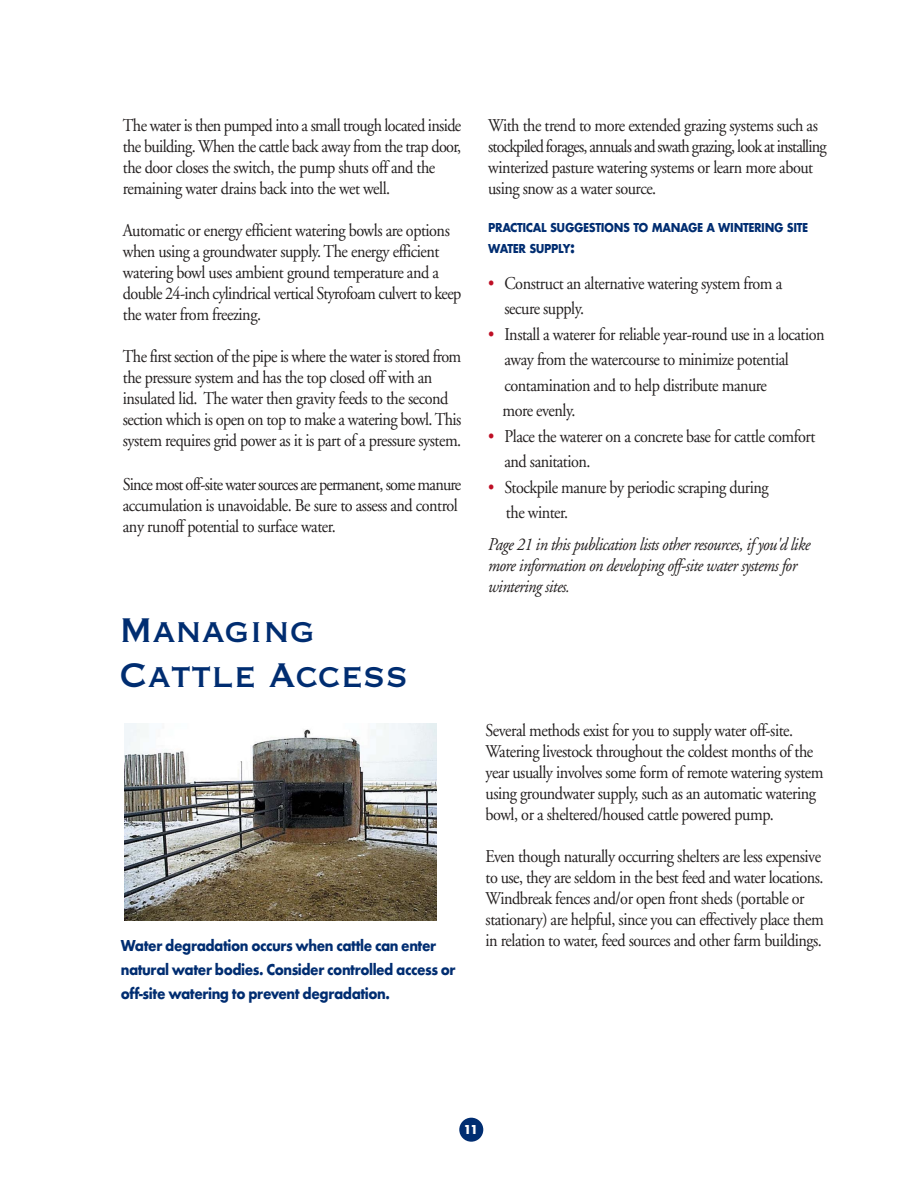
<style>
.page{position:relative;width:918px;height:1188px;background:#fff}
.page>*{position:absolute;margin:0;border:0;box-sizing:border-box;transform-origin:0 0}
.t1{font:45px/45px "Copperplate Thirty One BC";color:#002d71;scale:.9 1}
.t2{font:18px/21px "Adobe Garamond";letter-spacing:-.03em;color:#231f1f;scale:.9 1}
.t3{font:italic 18px/21px "Adobe Garamond";letter-spacing:-.03em;color:#231f1f;scale:.9 1}
.t4{font:700 16.5px/24px "Futura T";letter-spacing:-.03em;color:#002d71;scale:.9 1}
.t5{font:700 13.5px/21px "Futura T";letter-spacing:-.03em;color:#002d71;scale:.9 1}
.t6{font:700 13.5px "Futura T";color:#fff}
.s1{font-size:18px}
.s2{color:#be0f25}
</style>
<div class="page">
<div style="left:459px;top:1118px;width:24px;height:24px;background:#002d71;border-radius:50%"></div>
<img style="left:124px;top:724px;width:313px;height:196px">
<p class="t2" style="left:123px;top:117px;width:378px">The water is then pumped into a small trough located inside the building. When the cattle back away from the trap door, the door closes the switch, the pump shuts off and the remaining water drains back into the wet well.</p>
<p class="t2" style="left:123px;top:222px;width:378px">Automatic or energy efficient watering bowls are options when using a groundwater supply. The energy efficient watering bowl uses ambient ground temperature and a double 24-inch cylindrical vertical Styrofoam culvert to keep the water from freezing.</p>
<p class="t2" style="left:123px;top:348px;width:378px">The first section of the pipe is where the water is stored from the pressure system and has the top closed off with an insulated lid. The water then gravity feeds to the second section which is open on top to make a watering bowl. This system requires grid power as it is part of a pressure system.</p>
<p class="t2" style="left:123px;top:475px;width:378px">Since most off-site water sources are permanent, some manure accumulation is unavoidable. Be sure to assess and control any runoff potential to surface water.</p>
<h1 class="t1" style="left:119px;top:604px;width:323px">Managing<br>Cattle Access</h1>
<p class="t4" style="left:121px;top:935px;width:374px">Water degradation occurs when cattle can enter natural water bodies. Consider controlled access or off-site watering to prevent degradation.</p>
<p class="t2" style="left:488px;top:117px;width:378px">With the trend to more extended grazing systems such as stockpiled forages, annuals and swath grazing, look at installing winterized pasture watering systems or learn more about using snow as a water source.</p>
<p class="t5" style="left:488px;top:218px;width:357px">PRACTICAL SUGGESTIONS TO MANAGE A WINTERING SITE<br>WATER SUPPLY<span class="s1">:</span></p>
<p class="t2" style="left:505px;top:272px;width:310px;line-height:25.5px;text-indent:-16px"><span class="s2">•</span> Construct an alternative watering system from a secure supply.</p>
<p class="t2" style="left:502px;top:323px;width:360px;line-height:25.5px;text-indent:-14px"><span class="s2">•</span> Install a waterer for reliable year-round use in a location away from the watercourse to minimize potential contamination and to help distribute manure<br>more evenly.</p>
<p class="t2" style="left:505px;top:425px;width:347px;line-height:25.5px;text-indent:-16px"><span class="s2">•</span> Place the waterer on a concrete base for cattle comfort and sanitation.</p>
<p class="t2" style="left:506px;top:476px;width:293px;line-height:25.5px;text-indent:-18px"><span class="s2">•</span> Stockpile manure by periodic scraping during the winter.</p>
<p class="t3" style="left:488px;top:535px;width:360px">Page 21 in this publication lists other resources, if you'd like more information on developing off-site water systems for wintering sites.</p>
<p class="t2" style="left:486px;top:722px;width:377px">Several methods exist for you to supply water off-site.<br>Watering livestock throughout the coldest months of the year usually involves some form of remote watering system using groundwater supply, such as an automatic watering bowl, or a sheltered/housed cattle powered pump.</p>
<p class="t2" style="left:486px;top:848px;width:377px">Even though naturally occurring shelters are less expensive to use, they are seldom in the best feed and water locations.<br>Windbreak fences and/or open front sheds (portable or stationary) are helpful, since you can effectively place them in relation to water, feed sources and other farm buildings.</p>
<p class="t6" style="left:464px;top:1124px;width:16px">11</p>
</div>
